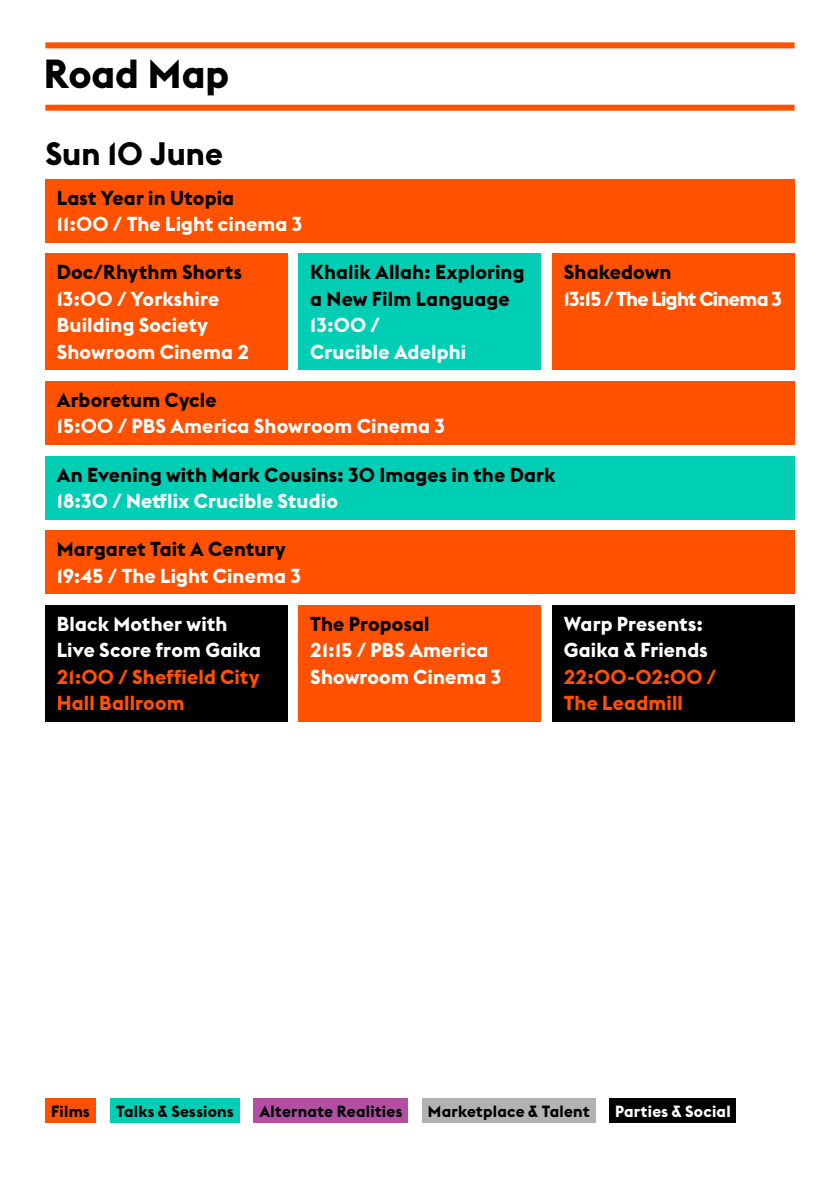
<style>
.page{position:relative;width:840px;height:1191px;background:#fff}
.page>*{position:absolute;margin:0;border:0;box-sizing:border-box;transform-origin:0 0}
.t1{font:700 40px "Euclid Flex Doc Fest";color:#000}
.t2{font:700 32px "Euclid Flex Doc Fest";color:#000}
.t3{font:700 20px/26.4px "Euclid Flex Doc Fest";letter-spacing:.01em;color:#fff}
.t4{font:700 20px/26.4px "Euclid Flex Doc Fest";letter-spacing:.01em;color:#000}
.t5{font:700 20px/26.4px "Euclid Flex Doc Fest";letter-spacing:.01em;color:#ff5100}
.t6{font:700 20px "Euclid Flex Doc Fest";letter-spacing:-.035em;color:#fff}
.t7{font:700 16px "Euclid Flex Doc Fest";letter-spacing:.015em;color:#000}
.t8{font:700 16px "Euclid Flex Doc Fest";letter-spacing:.02em;color:#fff}
</style>
<div class="page">
<div style="left:45px;top:42px;width:749px;height:6px;background:#ff5100"></div>
<div style="left:45px;top:105px;width:749px;height:6px;background:#ff5100"></div>
<div style="left:45px;top:179px;width:749px;height:63px;background:#ff5100"></div>
<div style="left:299px;top:605px;width:241px;height:116px;background:#ff5100"></div>
<div style="left:552px;top:254px;width:242px;height:116px;background:#ff5100"></div>
<div style="left:299px;top:254px;width:241px;height:116px;background:#00ceb4"></div>
<div style="left:45px;top:605px;width:242px;height:116px;background:#000"></div>
<div style="left:45px;top:254px;width:242px;height:116px;background:#ff5100"></div>
<div style="left:45px;top:381px;width:749px;height:64px;background:#ff5100"></div>
<div style="left:45px;top:530px;width:749px;height:64px;background:#ff5100"></div>
<div style="left:45px;top:456px;width:749px;height:63px;background:#00ceb4"></div>
<div style="left:552px;top:605px;width:242px;height:116px;background:#000"></div>
<div style="left:45px;top:1098px;width:51px;height:25px;background:#ff5100"></div>
<div style="left:110px;top:1098px;width:129px;height:25px;background:#00ceb4"></div>
<div style="left:253px;top:1098px;width:155px;height:25px;background:#b24fa5"></div>
<div style="left:422px;top:1098px;width:173px;height:25px;background:#b3b2b2"></div>
<div style="left:609px;top:1098px;width:127px;height:25px;background:#000"></div>
<h1 class="t1" style="left:44px;top:50px;width:187px">Road Map</h1>
<h2 class="t2" style="left:45px;top:135px;width:179px">Sun 10 June</h2>
<p class="t4" style="left:57px;top:185px;width:179px">Last Year in Utopia</p>
<p class="t3" style="left:57px;top:211px;width:247px">11:00 / The Light cinema 3</p>
<p class="t4" style="left:57px;top:259px;width:187px">Doc/Rhythm Shorts</p>
<p class="t3" style="left:57px;top:286px;width:194px">13:00 / Yorkshire<br>Building Society<br>Showroom Cinema 2</p>
<p class="t4" style="left:57px;top:387px;width:161px">Arboretum Cycle</p>
<p class="t3" style="left:57px;top:413px;width:389px">15:00 / PBS America Showroom Cinema 3</p>
<p class="t4" style="left:310px;top:259px;width:215px">Khalik Allah: Exploring a New Film Language</p>
<p class="t3" style="left:310px;top:312px;width:157px">13:00 /<br>Crucible Adelphi</p>
<p class="t4" style="left:563px;top:259px;width:109px">Shakedown</p>
<p class="t6" style="left:563px;top:287px;width:219px">13:15 / The Light Cinema 3</p>
<p class="t4" style="left:57px;top:461px;width:500px">An Evening with Mark Cousins: 30 Images in the Dark</p>
<p class="t3" style="left:57px;top:488px;width:282px">18:30 / Netflix Crucible Studio</p>
<p class="t4" style="left:57px;top:536px;width:230px">Margaret Tait A Century</p>
<p class="t3" style="left:57px;top:562px;width:245px">19:45 / The Light Cinema 3</p>
<p class="t3" style="left:57px;top:611px;width:206px">Black Mother with<br>Live Score from Gaika</p>
<p class="t5" style="left:57px;top:663px;width:204px">21:00 / Sheffield City<br>Hall Ballroom</p>
<p class="t4" style="left:310px;top:611px;width:121px">The Proposal</p>
<p class="t3" style="left:310px;top:637px;width:192px">21:15 / PBS America<br>Showroom Cinema 3</p>
<p class="t3" style="left:563px;top:611px;width:146px">Warp Presents:<br>Gaika &amp; Friends</p>
<p class="t5" style="left:563px;top:663px;width:154px">22:00-02:00 /<br>The Leadmill</p>
<p class="t7" style="left:51px;top:1102px;width:40px">Films</p>
<p class="t7" style="left:116px;top:1102px;width:119px">Talks &amp; Sessions</p>
<p class="t7" style="left:259px;top:1102px;width:144px">Alternate Realities</p>
<p class="t7" style="left:427px;top:1102px;width:163px">Marketplace &amp; Talent</p>
<p class="t8" style="left:614px;top:1102px;width:117px">Parties &amp; Social</p>
</div>
